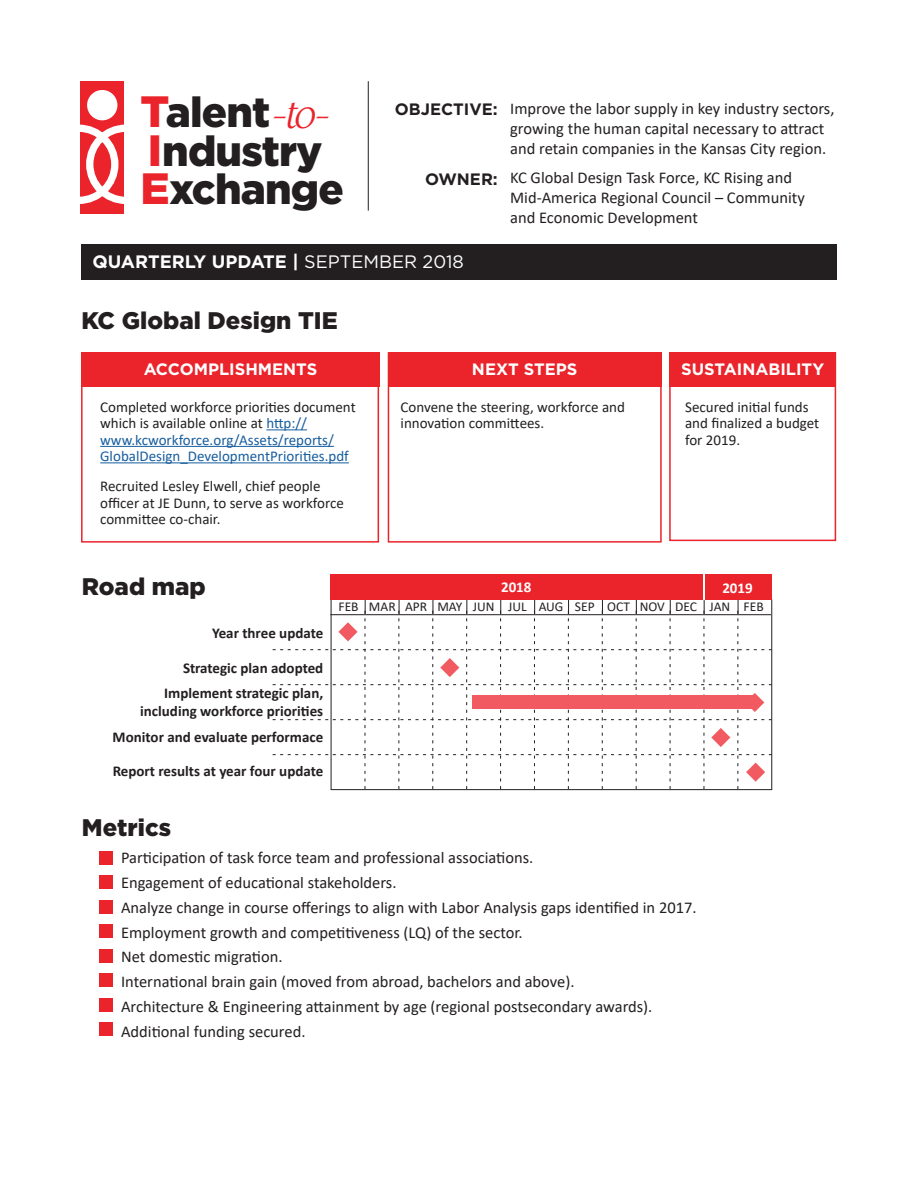
<style>
.page{position:relative;width:918px;height:1188px;background:#fff}
.page>*{position:absolute;margin:0;border:0;box-sizing:border-box;transform-origin:0 0}
.t1{font:900 42px/38.1px "Gotham HTF";letter-spacing:-.02em;color:#231f20}
.t2{font:italic 36.45px "Advisor S Si";color:#eb232b}
.t3{font:900 24px "Gotham HTF";color:#231f20}
.t4{font:700 18px "Gotham HTF";color:#fff}
.t5{font:16.5px/24.8px "Calibri";color:#231f20}
.t6{font:700 16.5px "Gotham HTF";color:#fff}
.t7{font:700 16.5px "Gotham HTF";color:#231f20}
.t8{font:15px/16.5px "Calibri";color:#231f20}
.t9{font:700 15px/25.7px "Calibri";color:#231f20;text-align:right}
.t10{font:15px/16.5px "Calibri";color:#175d9e}
.t11{font:700 15px "Calibri";color:#fff}
.t12{font:13.5px "Calibri";color:#231f20}
.s1{font-size:43.8px;color:#eb232b}
.s2{font-weight:400}
.s3{color:#231f20}
</style>
<div class="page">
<div style="left:388px;top:352px;width:274px;height:191px;border:2px solid #eb232b"></div>
<div style="left:81px;top:352px;width:298px;height:35px;background:#eb232b"></div>
<div style="left:388px;top:352px;width:274px;height:35px;background:#eb232b"></div>
<div style="left:669px;top:352px;width:167px;height:35px;background:#eb232b"></div>
<svg style="left:81px;top:81px;width:43px;height:133px;background:#ed4249"></svg>
<div style="left:87px;top:90px;width:30px;height:30px;background:#fff;border-radius:50%"></div>
<div style="left:39px;top:125px;width:79px;height:79px;border:7px solid #fff;border-radius:50%"></div>
<div style="left:86px;top:125px;width:80px;height:79px;border:7px solid #fff;border-radius:50%"></div>
<hr style="left:266px;top:429px;width:41px;height:1px;background:#175d9e">
<hr style="left:100px;top:446px;width:234px;height:1px;background:#175d9e">
<hr style="left:100px;top:462px;width:249px;height:1px;background:#175d9e">
<hr style="left:368px;top:81px;width:1px;height:130px;background:#231f20">
<div style="left:81px;top:245px;width:755px;height:35px;background:#231f20"></div>
<div style="left:99px;top:900px;width:14px;height:13px;background:#eb232b"></div>
<div style="left:99px;top:924px;width:14px;height:14px;background:#eb232b"></div>
<div style="left:99px;top:949px;width:14px;height:13px;background:#eb232b"></div>
<div style="left:99px;top:974px;width:14px;height:13px;background:#eb232b"></div>
<div style="left:99px;top:875px;width:14px;height:14px;background:#eb232b"></div>
<div style="left:99px;top:851px;width:14px;height:13px;background:#eb232b"></div>
<div style="left:669px;top:352px;width:167px;height:189px;border:2px solid #eb232b"></div>
<div style="left:81px;top:352px;width:298px;height:191px;border:2px solid #eb232b"></div>
<div style="left:330px;top:575px;width:373px;height:25px;background:#eb232b"></div>
<div style="left:705px;top:575px;width:67px;height:25px;background:#eb232b"></div>
<svg style="left:273px;top:600px;width:499px;height:189px"></svg>
<hr style="left:331px;top:789px;width:441px;height:1px;background:#231f20">
<hr style="left:330px;top:614px;width:441px;height:1px;background:#231f20">
<div style="left:99px;top:998px;width:14px;height:14px;background:#eb232b"></div>
<div style="left:99px;top:1023px;width:14px;height:13px;background:#eb232b"></div>
<div style="left:472px;top:696px;width:283px;height:13px;background:#f05a60"></div>
<h1 class="t1" style="left:141px;top:93px;width:205px"><span class="s1">T</span>alent<br><span class="s1">I</span>ndustry<br><span class="s1">E</span>xchange</h1>
<h2 class="t2" style="left:272px;top:92px;width:60px">-to-</h2>
<p class="t7" style="left:395px;top:100px;width:105px">OBJECTIVE:</p>
<p class="t7" style="left:425px;top:169px;width:74px">OWNER:</p>
<p class="t4" style="left:92px;top:252px;width:373px">QUARTERLY UPDATE | <span class="s2">SEPTEMBER 2018</span></p>
<p class="t5" style="left:510px;top:98px;width:326px;line-height:19.8px">Improve the labor supply in key industry sectors, growing the human capital necessary to attract and retain companies in the Kansas City region.</p>
<p class="t5" style="left:510px;top:168px;width:296px;line-height:19.8px">KC Global Design Task Force, KC Rising and<br>Mid-America Regional Council – Community and Economic Development</p>
<h3 class="t3" style="left:81px;top:306px;width:258px">KC Global Design TIE</h3>
<p class="t6" style="left:144px;top:360px;width:175px">ACCOMPLISHMENTS</p>
<p class="t6" style="left:472px;top:360px;width:107px">NEXT STEPS</p>
<p class="t6" style="left:681px;top:360px;width:144px">SUSTAINABILITY</p>
<p class="t10" style="left:100px;top:398px;width:257px"><span class="s3">Completed workforce priorities document which is available online at</span> http:// www.kcworkforce.org/Assets/reports/ GlobalDesign_DevelopmentPriorities.pdf</p>
<p class="t8" style="left:100px;top:478px;width:245px">Recruited Lesley Elwell, chief people officer at JE Dunn, to serve as workforce committee co-chair.</p>
<p class="t8" style="left:401px;top:398px;width:226px">Convene the steering, workforce and innovation committees.</p>
<p class="t8" style="left:685px;top:398px;width:136px">Secured initial funds and finalized a budget for 2019.</p>
<h3 class="t3" style="left:82px;top:573px;width:125px">Road map</h3>
<p class="t9" style="left:212px;top:620px;width:113px">Year three update</p>
<p class="t9" style="left:164px;top:655px;width:161px">Strategic plan adopted<br>Implement strategic plan,</p>
<p class="t9" style="left:113px;top:698px;width:212px">including workforce priorities<br>Monitor and evaluate performace</p>
<p class="t9" style="left:113px;top:758px;width:212px">Report results at year four update</p>
<h3 class="t3" style="left:82px;top:814px;width:91px">Metrics</h3>
<p class="t11" style="left:501px;top:576px;width:32px">2018</p>
<p class="t11" style="left:722px;top:578px;width:32px">2019</p>
<p class="t12" style="left:338px;top:597px;width:427px">FEB MAR APR MAY JUN JUL AUG SEP OCT NOV DEC JAN FEB</p>
<p class="t5" style="left:121px;top:845px;width:577px">Participation of task force team and professional associations.<br>Engagement of educational stakeholders.<br>Analyze change in course offerings to align with Labor Analysis gaps identified in 2017.<br>Employment growth and competitiveness (LQ) of the sector.<br>Net domestic migration.<br>International brain gain (moved from abroad, bachelors and above).<br>Architecture &amp; Engineering attainment by age (regional postsecondary awards).<br>Additional funding secured.</p>
</div>
